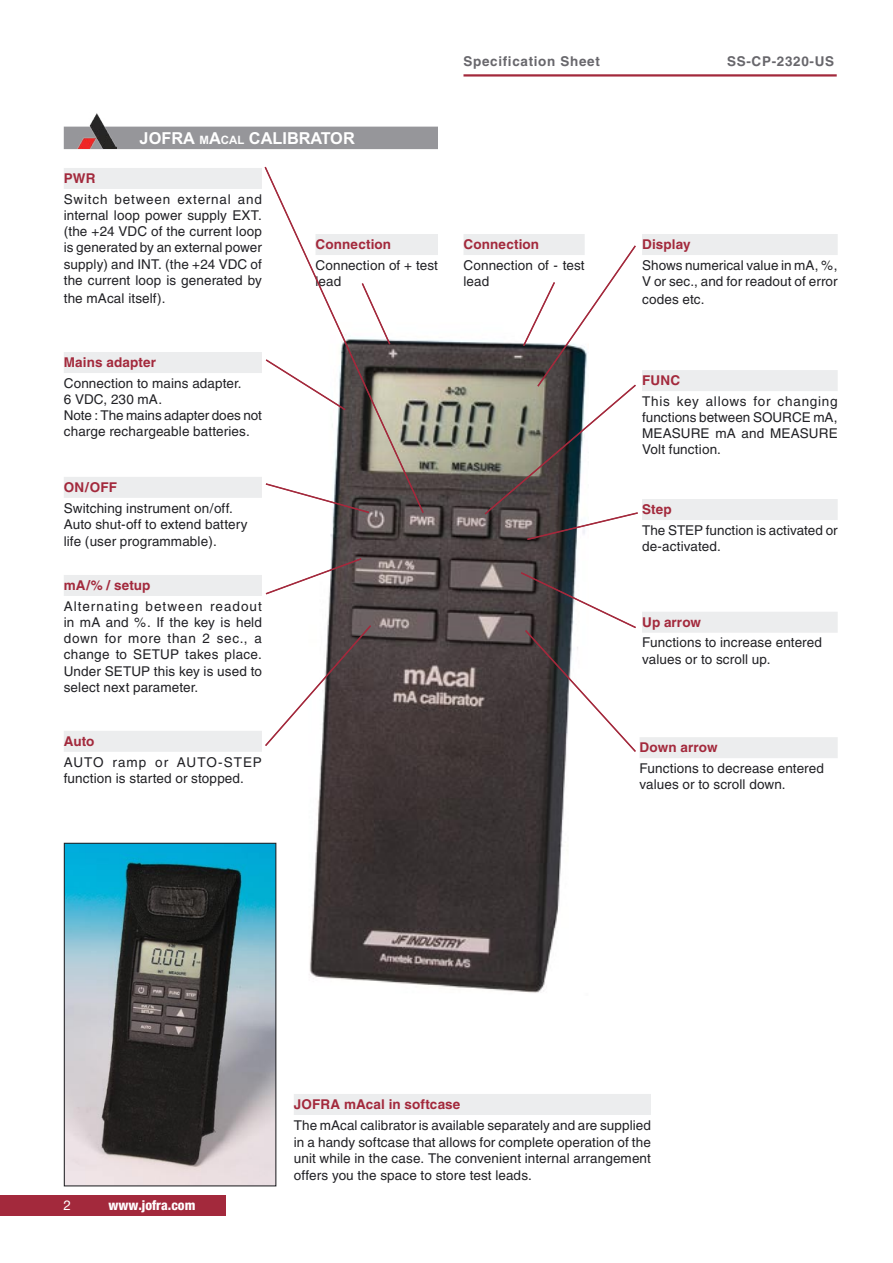
<style>
.page{position:relative;width:893px;height:1263px;background:#fff}
.page>*{position:absolute;margin:0;border:0;box-sizing:border-box;transform-origin:0 0}
.t1{font:700 16.5px "Helvetica";color:#fff}
.Standard_Halvetica_9_pkt{font:13.5px/16.2px "Helvetica";letter-spacing:.01em;color:#212125}
.Overskrift_Små_afsnit{font:700 13.5px "Helvetica";letter-spacing:.01em;color:#a3293c}
.t2{font:700 13.5px "Helvetica";letter-spacing:.05em;color:#68676c}
.t3{font:800 condensed 13.5px "Helvetica Neue";color:#fff}
.t4{font:13.5px "Helvetica Neue";color:#fff}
.s1{font-size:11.55px}
</style>
<div class="page">
<div style="left:0;top:1195px;width:225px;height:21px;background:#a3293c"></div>
<hr style="left:463px;top:74px;width:374px;height:3px;background:#a3293c">
<div style="left:64px;top:127px;width:374px;height:22px;background:#96969a"></div>
<img style="left:77px;top:113px;width:40px;height:36px">
<img style="left:309px;top:340px;width:268px;height:653px">
<img style="left:66px;top:845px;width:208px;height:339px">
<div style="left:64px;top:843px;width:212px;height:343px;border:1px solid #212125"></div>
<div style="left:64px;top:168px;width:198px;height:21px;background:#ecedee"></div>
<div style="left:642px;top:234px;width:196px;height:21px;background:#ecedee"></div>
<div style="left:315px;top:234px;width:123px;height:21px;background:#ecedee"></div>
<div style="left:64px;top:477px;width:198px;height:21px;background:#ecedee"></div>
<div style="left:64px;top:575px;width:198px;height:21px;background:#ecedee"></div>
<div style="left:64px;top:731px;width:198px;height:21px;background:#ecedee"></div>
<div style="left:639px;top:737px;width:199px;height:21px;background:#ecedee"></div>
<div style="left:642px;top:612px;width:196px;height:21px;background:#ecedee"></div>
<div style="left:642px;top:499px;width:196px;height:21px;background:#ecedee"></div>
<div style="left:642px;top:370px;width:196px;height:21px;background:#ecedee"></div>
<div style="left:463px;top:234px;width:122px;height:21px;background:#ecedee"></div>
<div style="left:64px;top:352px;width:198px;height:21px;background:#ecedee"></div>
<div style="left:294px;top:1094px;width:357px;height:21px;background:#ecedee"></div>
<svg style="left:264px;top:166px;width:161px;height:349px"></svg>
<svg style="left:264px;top:482px;width:107px;height:32px"></svg>
<svg style="left:265px;top:557px;width:98px;height:39px"></svg>
<svg style="left:265px;top:624px;width:108px;height:124px"></svg>
<svg style="left:360px;top:281px;width:32px;height:65px"></svg>
<svg style="left:483px;top:245px;width:155px;height:296px"></svg>
<svg style="left:519px;top:571px;width:117px;height:182px"></svg>
<p class="t1" style="left:140px;top:128px;width:217px">JOFRA <span class="s1">M</span>A<span class="s1">CAL</span> CALIBRATOR</p>
<p class="Overskrift_Små_afsnit" style="left:64px;top:170px;width:33px">PWR</p>
<p class="Standard_Halvetica_9_pkt" style="left:64px;top:191px;width:200px;text-align:justify">Switch between external and internal loop power supply EXT. (the +24 VDC of the current loop is generated by an external power supply) and INT. (the +24 VDC of the current loop is generated by</p>
<p class="Standard_Halvetica_9_pkt" style="left:64px;top:290px;width:103px">the mAcal itself).</p>
<p class="Overskrift_Små_afsnit" style="left:64px;top:354px;width:94px">Mains adapter</p>
<p class="Standard_Halvetica_9_pkt" style="left:64px;top:375px;width:179px">Connection to mains adapter.</p>
<p class="Standard_Halvetica_9_pkt" style="left:64px;top:391px;width:100px">6 VDC, 230 mA.</p>
<p class="Standard_Halvetica_9_pkt" style="left:64px;top:407px;width:200px">Note : The mains adapter does not charge rechargeable batteries.</p>
<p class="Overskrift_Små_afsnit" style="left:64px;top:479px;width:55px">ON/OFF</p>
<p class="Standard_Halvetica_9_pkt" style="left:64px;top:500px;width:171px">Switching instrument on/off.</p>
<p class="Standard_Halvetica_9_pkt" style="left:64px;top:516px;width:185px">Auto shut-off to extend battery life (user programmable).</p>
<p class="Overskrift_Små_afsnit" style="left:64px;top:577px;width:88px">mA/% / setup</p>
<p class="Standard_Halvetica_9_pkt" style="left:64px;top:598px;width:200px;text-align:justify">Alternating between readout in mA and %. If the key is held down for more than 2 sec., a change to SETUP takes place.<br>Under SETUP this key is used to select next parameter.</p>
<p class="Overskrift_Små_afsnit" style="left:64px;top:733px;width:32px">Auto</p>
<p class="Standard_Halvetica_9_pkt" style="left:64px;top:754px;width:200px">AUTO ramp or AUTO-STEP function is started or stopped.</p>
<p class="Overskrift_Små_afsnit" style="left:315px;top:236px;width:77px">Connection</p>
<p class="Standard_Halvetica_9_pkt" style="left:315px;top:257px;width:124px">Connection of + test lead</p>
<p class="t2" style="left:463px;top:53px;width:138px">Specification Sheet</p>
<p class="t2" style="left:727px;top:53px;width:108px">SS-CP-2320-US</p>
<p class="Overskrift_Små_afsnit" style="left:463px;top:236px;width:77px">Connection</p>
<p class="Standard_Halvetica_9_pkt" style="left:463px;top:257px;width:123px">Connection of - test lead</p>
<p class="Overskrift_Små_afsnit" style="left:642px;top:236px;width:50px">Display</p>
<p class="Standard_Halvetica_9_pkt" style="left:642px;top:257px;width:197px">Shows numerical value in mA, %,<br>V or sec., and for readout of error</p>
<p class="Standard_Halvetica_9_pkt" style="left:642px;top:291px;width:64px">codes etc.</p>
<p class="Overskrift_Små_afsnit" style="left:642px;top:372px;width:40px">FUNC</p>
<p class="Standard_Halvetica_9_pkt" style="left:642px;top:393px;width:197px;text-align:justify">This key allows for changing functions between SOURCE mA, MEASURE mA and MEASURE Volt function.</p>
<p class="Overskrift_Små_afsnit" style="left:642px;top:501px;width:31px">Step</p>
<p class="Standard_Halvetica_9_pkt" style="left:642px;top:522px;width:197px">The STEP function is activated or de-activated.</p>
<p class="Overskrift_Små_afsnit" style="left:642px;top:614px;width:61px">Up arrow</p>
<p class="Standard_Halvetica_9_pkt" style="left:642px;top:635px;width:181px">Functions to increase entered values or to scroll up.</p>
<p class="Overskrift_Små_afsnit" style="left:639px;top:739px;width:79px">Down arrow</p>
<p class="Standard_Halvetica_9_pkt" style="left:639px;top:760px;width:186px">Functions to decrease entered values or to scroll down.</p>
<p class="t4" style="left:63px;top:1197px;width:9px">2</p>
<p class="t3" style="left:108px;top:1197px;width:89px">www.jofra.com</p>
<p class="Overskrift_Små_afsnit" style="left:294px;top:1096px;width:168px">JOFRA mAcal in softcase</p>
<p class="Standard_Halvetica_9_pkt" style="left:294px;top:1117px;width:359px;text-align:justify">The mAcal calibrator is available separately and are supplied in a handy softcase that allows for complete operation of the unit while in the case. The convenient internal arrangement offers you the space to store test leads.</p>
</div>
